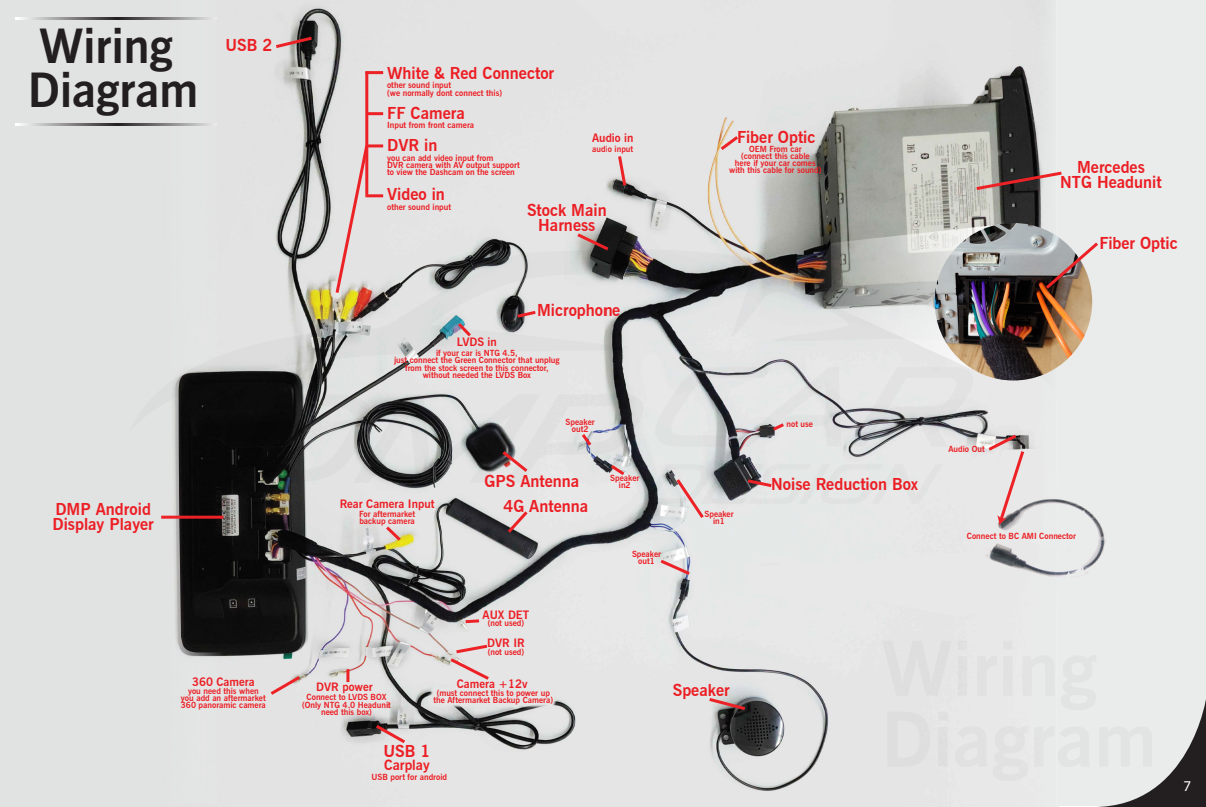
<style>
.page{position:relative;width:1206px;height:807px;background:#fff}
.page>*{position:absolute;margin:0;border:0;box-sizing:border-box;transform-origin:0 0}
.t1{font:700 46.9px/43.8px "News Gothic BT";color:#231f20}
.t2{font:700 16.4px/15.1px "News Gothic BT";color:#ec1e24}
.t3{font:15px "Myriad Pro";color:#fff}
.t4{font:700 14px "News Gothic BT";color:#ec1e24}
.t5{font:700 11.5px "News Gothic BT";color:#ec1e24}
.t6{font:700 8.4px/7.3px "News Gothic BT";color:#ec1e24;text-align:center}
</style>
<div class="page">
<img style="left:161px;top:0;width:875px;height:806px">
<div style="left:0;top:0;width:161px;height:806px;background:#e1e2e2"></div>
<svg style="left:161px;top:0;width:62px;height:803px"></svg>
<img style="left:161px;top:229px;width:875px;height:293px">
<svg style="left:16px;top:123px;width:200px;height:2px"></svg>
<svg style="left:16px;top:18px;width:200px;height:2px"></svg>
<div style="left:1057px;top:0;width:148px;height:806px;background:#e9eceb"></div>
<div style="left:1036px;top:0;width:21px;height:806px;background:#e8e9e9"></div>
<img style="left:387px;top:644px;width:208px;height:104px">
<hr style="left:365px;top:71px;width:18px;height:3px;background:#ec2227">
<hr style="left:367px;top:112px;width:16px;height:3px;background:#ec2227">
<hr style="left:367px;top:144px;width:16px;height:3px;background:#ec2227">
<hr style="left:365px;top:194px;width:18px;height:3px;background:#ec2227">
<hr style="left:365px;top:71px;width:3px;height:124px;background:#ec2227">
<svg style="left:333px;top:142px;width:37px;height:154px"></svg>
<svg style="left:272px;top:35px;width:43px;height:15px"></svg>
<svg style="left:616px;top:153px;width:12px;height:36px"></svg>
<svg style="left:574px;top:231px;width:37px;height:22px"></svg>
<svg style="left:514px;top:309px;width:24px;height:11px"></svg>
<svg style="left:454px;top:320px;width:20px;height:19px"></svg>
<svg style="left:499px;top:448px;width:31px;height:27px"></svg>
<svg style="left:504px;top:508px;width:26px;height:28px"></svg>
<svg style="left:578px;top:430px;width:16px;height:19px"></svg>
<svg style="left:607px;top:462px;width:20px;height:16px"></svg>
<svg style="left:673px;top:476px;width:33px;height:45px"></svg>
<svg style="left:657px;top:557px;width:36px;height:20px"></svg>
<svg style="left:705px;top:695px;width:43px;height:17px"></svg>
<svg style="left:769px;top:420px;width:18px;height:13px"></svg>
<svg style="left:744px;top:477px;width:2px;height:12px"></svg>
<svg style="left:717px;top:133px;width:24px;height:20px"></svg>
<svg style="left:383px;top:523px;width:21px;height:21px"></svg>
<svg style="left:462px;top:617px;width:20px;height:7px"></svg>
<svg style="left:346px;top:669px;width:3px;height:13px"></svg>
<svg style="left:267px;top:673px;width:36px;height:24px"></svg>
<svg style="left:372px;top:722px;width:36px;height:23px"></svg>
<svg style="left:447px;top:642px;width:45px;height:40px"></svg>
<svg style="left:972px;top:170px;width:90px;height:22px"></svg>
<hr style="left:161px;top:515px;width:62px;height:3px;background:#ec2227">
<svg style="left:1109px;top:704px;width:96px;height:102px"></svg>
<svg style="left:805px;top:223px;width:199px;height:151px"></svg>
<img style="left:934px;top:223px;width:157px;height:157px;border-radius:79px">
<svg style="left:1042px;top:239px;width:56px;height:53px"></svg>
<div style="left:746px;top:448px;width:238px;height:168px;background:#e8e8e8"></div>
<img style="left:967px;top:468px;width:139px;height:154px">
<svg style="left:984px;top:432px;width:84px;height:121px"></svg>
<h1 class="t1" style="left:28px;top:24px;width:172px">Wiring<br>Diagram</h1>
<h2 class="t2" style="left:225px;top:37px;width:48px">USB 2</h2>
<h2 class="t2" style="left:52px;top:501px;width:103px">DMP Android<br>Display Player</h2>
<h3 class="t5" style="left:192px;top:674px;width:64px">360 Camera</h3>
<p class="t6" style="left:181px;top:687px;width:86px">you need this when you add an aftermarket<br>360 panoramic camera</p>
<h2 class="t2" style="left:387px;top:65px;width:169px">White &amp; Red Connector</h2>
<p class="t6" style="left:387px;top:82px;width:116px;text-align:left">other sound input<br>(we normally dont connect this)</p>
<h2 class="t2" style="left:387px;top:105px;width:79px">FF Camera</h2>
<p class="t6" style="left:387px;top:122px;width:89px">Input from front camera</p>
<h2 class="t2" style="left:387px;top:138px;width:52px">DVR in</h2>
<p class="t6" style="left:387px;top:154px;width:134px;text-align:left">you can add video input from<br>DVR camera with AV output support to view the Dashcam on the screen</p>
<h2 class="t2" style="left:737px;top:129px;width:80px">Fiber Optic</h2>
<h3 class="t5" style="left:592px;top:131px;width:43px">Audio in</h3>
<p class="t6" style="left:592px;top:145px;width:43px">audio input</p>
<p class="t6" style="left:729px;top:145px;width:94px">OEM From car<br>(connect this cable<br>here if your car comes with this cable for sound)</p>
<h2 class="t2" style="left:387px;top:187px;width:59px">Video in</h2>
<p class="t6" style="left:387px;top:203px;width:66px">other sound input</p>
<h2 class="t2" style="left:527px;top:202px;width:81px;text-align:center">Stock Main<br>Harness</h2>
<h2 class="t2" style="left:537px;top:302px;width:85px">Microphone</h2>
<h3 class="t5" style="left:457px;top:335px;width:42px">LVDS in</h3>
<p class="t6" style="left:394px;top:349px;width:167px">if your car is NTG 4.5,<br>just connect the Green Connector that unplug from the stock screen to this connector, without needed the LVDS Box</p>
<p class="t6" style="left:565px;top:418px;width:31px">Speaker out2</p>
<h3 class="t5" style="left:339px;top:496px;width:96px">Rear Camera Input</h3>
<p class="t6" style="left:359px;top:510px;width:58px;text-align:left">For aftermarket backup camera</p>
<h2 class="t2" style="left:503px;top:467px;width:86px;line-height:25.7px;text-indent:-19px">GPS Antenna<br>4G Antenna</h2>
<p class="t6" style="left:610px;top:474px;width:31px">Speaker in2</p>
<p class="t6" style="left:631px;top:550px;width:31px">Speaker out1</p>
<p class="t6" style="left:704px;top:510px;width:31px">Speaker in1</p>
<h3 class="t5" style="left:316px;top:680px;width:58px">DVR power</h3>
<p class="t6" style="left:302px;top:693px;width:90px">Connect to LVDS BOX (Only NTG 4.0 Headunit need this box)</p>
<h3 class="t5" style="left:482px;top:608px;width:48px">AUX DET</h3>
<p class="t6" style="left:487px;top:619px;width:38px">(not used)</p>
<h3 class="t5" style="left:487px;top:636px;width:39px">DVR IR</h3>
<p class="t6" style="left:487px;top:647px;width:38px">(not used)</p>
<h3 class="t5" style="left:456px;top:676px;width:72px">Camera +12v</h3>
<p class="t6" style="left:433px;top:689px;width:121px">(must connect this to power up the Aftermarket Backup Camera)</p>
<h2 class="t2" style="left:383px;top:743px;width:48px">USB 1</h2>
<h3 class="t4" style="left:384px;top:756px;width:47px">Carplay</h3>
<p class="t6" style="left:371px;top:772px;width:77px">USB port for android</p>
<h2 class="t2" style="left:672px;top:682px;width:58px">Speaker</h2>
<p class="t6" style="left:786px;top:420px;width:28px">not use</p>
<h2 class="t2" style="left:771px;top:476px;width:148px">Noise Reduction Box</h2>
<h2 class="t2" style="left:1059px;top:159px;width:103px;text-align:center">Mercedes<br>NTG Headunit</h2>
<h2 class="t2" style="left:1099px;top:235px;width:80px">Fiber Optic</h2>
<p class="t6" style="left:948px;top:445px;width:38px">Audio Out</p>
<p class="t6" style="left:966px;top:532px;width:111px">Connect to BC AMI Connector</p>
<h3 class="t3" style="left:1182px;top:776px;width:9px">7</h3>
</div>
